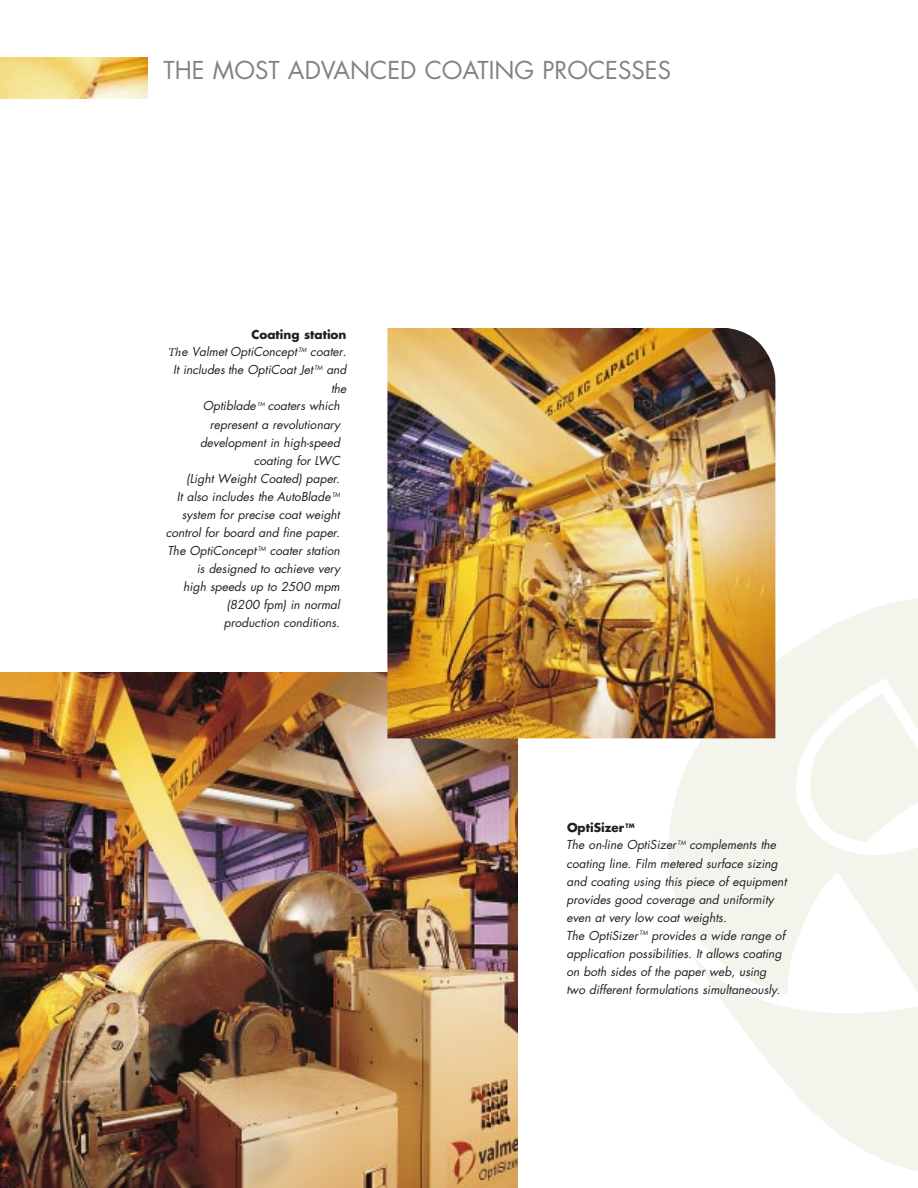
<style>
.page{position:relative;width:918px;height:1188px;background:#fff}
.page>*{position:absolute;margin:0;border:0;box-sizing:border-box;transform-origin:0 0}
.t1{font:24px "Futura";color:#808285}
.t2{font:italic 12px/18px "Futura";color:#231f20}
.t3{font:italic 5.25px "Futura";color:#231f20}
.s1{font-weight:700;font-style:normal}
.s2{font-family:"Minion Pro"}
</style>
<div class="page">
<svg style="left:634px;top:598px;width:284px;height:573px;fill:#f3f5ed"></svg>
<svg style="left:801px;top:693px;width:117px;height:149px"></svg>
<img style="left:0;top:672px;width:518px;height:516px">
<img style="left:0;top:58px;width:147px;height:40px">
<img style="left:388px;top:328px;width:388px;height:410px">
<h1 class="t1" style="left:164px;top:59px;width:509px">THE MOST ADVANCED COATING PROCESSES</h1>
<p class="t2" style="left:168px;top:327px;width:182px;text-align:right"><span class="s1">Coating station<br></span><span class="s2">Th</span> e Valmet OptiConcept<sup>TM</sup> coater.<br>It includes the OptiCoat Jet<sup>TM</sup> and the</p>
<p class="t2" style="left:203px;top:398px;width:57px">Optiblade</p>
<p class="t3" style="left:258px;top:402px;width:10px">TM</p>
<p class="t2" style="left:166px;top:398px;width:178px;text-align:right">coaters which<br>represent a revolutionary development in high-speed coating for LWC<br>(Light Weight Coated) paper.<br>It also includes the AutoBlade<sup>TM </sup>system for precise coat weight control for board and fine paper.<br>The OptiConcept<sup>TM</sup> coater station is designed to achieve very<br>high speeds up to 2500 mpm</p>
<p class="t2" style="left:224px;top:597px;width:120px">(8200 fpm) in normal production conditions.</p>
<p class="t2" style="left:566px;top:820px;width:213px;line-height:17.2px"><span class="s1">OptiSizer</span> <sup>TM<br></sup>The on-line OptiSizer<sup>TM</sup> complements the</p>
<p class="t2" style="left:566px;top:856px;width:224px">coating line. Film metered surface sizing and coating using this piece of equipment provides good coverage and uniformity even at very low coat weights.<br>The OptiSizer<sup>TM</sup> provides a wide range of</p>
<p class="t2" style="left:566px;top:946px;width:219px">application possibilities. It allows coating on both sides of the paper web, using two different formulations simultaneously.</p>
</div>
